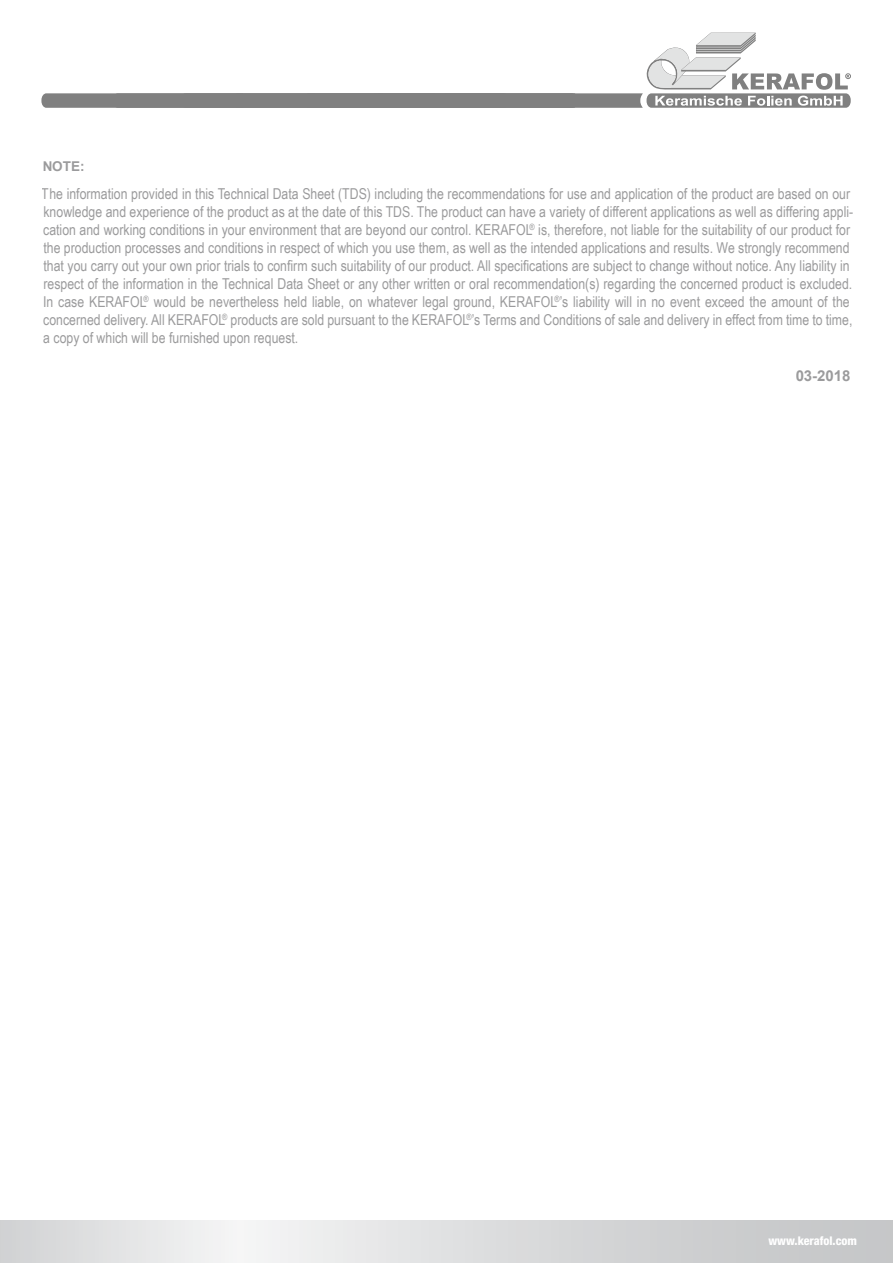
<style>
.page{position:relative;width:893px;height:1263px;background:#fff}
.page>*{position:absolute;margin:0;border:0;box-sizing:border-box;transform-origin:0 0}
.t1{font:15px/18px "Arial Narrow";color:#58585a}
.t2{font:700 15px "Arial";color:#58585a}
.t3{font:700 13.5px "Arial";color:#58585a}
.t4{font:800 condensed 12px "Helvetica Neue LT Pro";color:#fff}
</style>
<div class="page">
<svg style="left:0;top:1220px;width:893px;height:43px;background:#dbdcdd"></svg>
<svg style="left:41px;top:33px;width:810px;height:75px"></svg>
<p class="t3" style="left:43px;top:157px;width:43px">NOTE:</p>
<p class="t1" style="left:42px;top:184px;width:813px">The information provided in this Technical Data Sheet (TDS) including the recommendations for use and application of the product are based on our knowledge and experience of the product as at the date of this TDS. The product can have a variety of different applications as well as differing appli&shy;cation and working conditions in your environment that are beyond our control. KERAFOL<sup>®</sup> is, therefore, not liable for the suitability of our product for the production processes and conditions in respect of which you use them, as well as the intended applications and results. We strongly recommend that you carry out your own prior trials to confirm such suitability of our product. All specifications are subject to change without notice. Any liability in respect of the information in the Technical Data Sheet or any other written or oral recommendation(s) regarding the concerned product is excluded.<br>In case KERAFOL<sup>®</sup> would be nevertheless held liable, on whatever legal ground, KERAFOL<sup>®</sup>’s liability will in no event exceed the amount of the concerned delivery. All KERAFOL<sup>®</sup> products are sold pursuant to the KERAFOL<sup>®</sup>’s Terms and Conditions of sale and delivery in effect from time to time, a copy of which will be furnished upon request.</p>
<p class="t2" style="left:795px;top:365px;width:57px">03-2018</p>
<p class="t4" style="left:768px;top:1233px;width:90px">www.kerafol.com</p>
</div>
